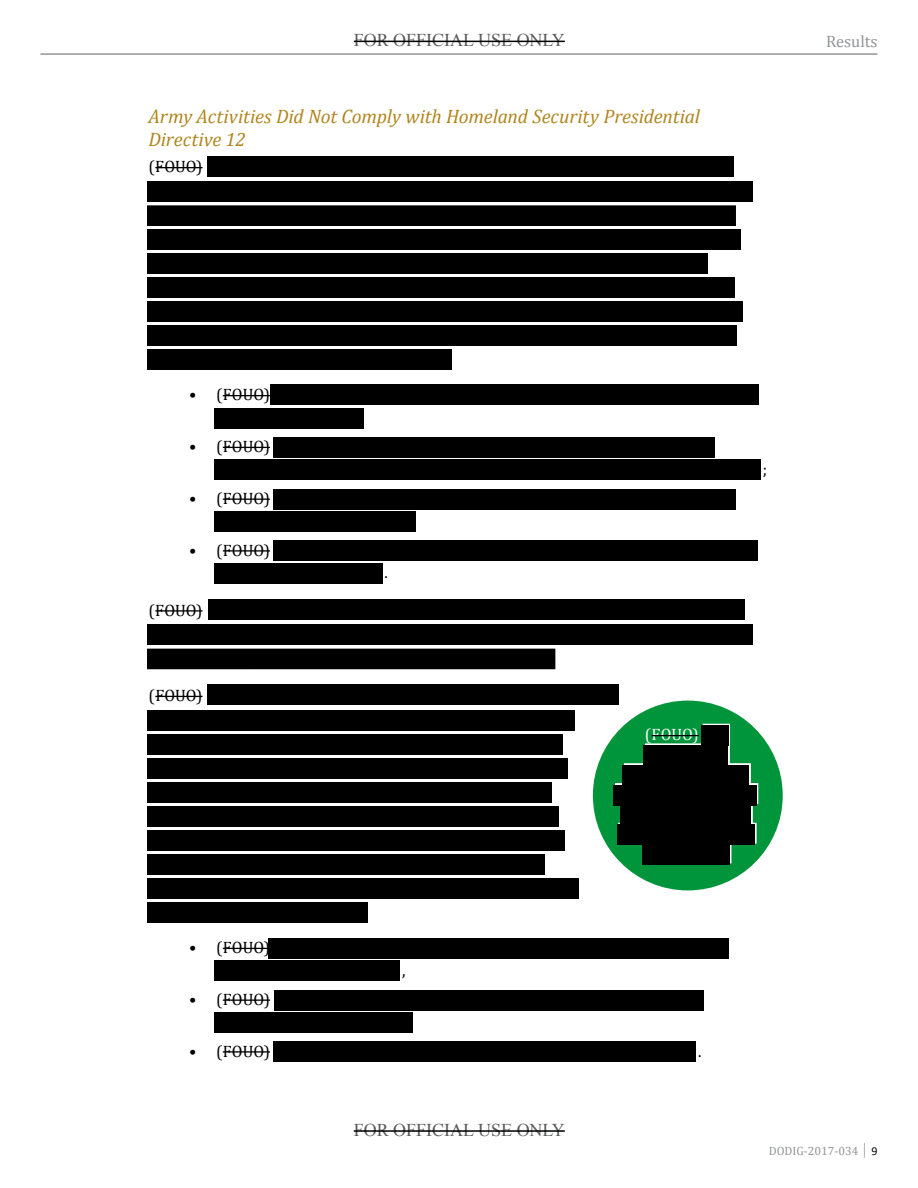
<style>
.page{position:relative;width:918px;height:1188px;background:#fff}
.page>*{position:absolute;margin:0;border:0;box-sizing:border-box;transform-origin:0 0}
.Heading_4{font:italic 19.5px/22.5px "Cambria";letter-spacing:-.005em;color:#b0851e}
.t1{font:18px "Times New Roman";color:#58595b}
.t2{font:16.5px "Cambria";color:#000}
.t3{font:16.5px "Cambria";color:#939598}
.t4{font:16.5px "Cambria";color:#fff}
.t5{font:12px "Cambria";color:#939598}
.s1{font-family:"Calibri";color:#000}
</style>
<div class="page">
<hr style="left:40px;top:53px;width:838px;height:2px;background:#939598">
<div style="left:208px;top:156px;width:526px;height:20px;background:#000"></div>
<div style="left:270px;top:384px;width:488px;height:20px;background:#000"></div>
<div style="left:208px;top:599px;width:536px;height:21px;background:#000"></div>
<div style="left:208px;top:685px;width:411px;height:20px;background:#000"></div>
<svg style="left:593px;top:701px;width:190px;height:189px"></svg>
<hr style="left:354px;top:41px;width:211px;height:1px;background:#000">
<hr style="left:354px;top:1130px;width:211px;height:2px;background:#000">
<hr style="left:155px;top:167px;width:48px;height:1px;background:#000">
<hr style="left:223px;top:395px;width:47px;height:1px;background:#000">
<hr style="left:223px;top:447px;width:47px;height:1px;background:#000">
<hr style="left:223px;top:499px;width:47px;height:1px;background:#000">
<hr style="left:223px;top:550px;width:47px;height:2px;background:#000">
<hr style="left:155px;top:610px;width:48px;height:2px;background:#000">
<hr style="left:155px;top:696px;width:48px;height:1px;background:#000">
<hr style="left:223px;top:948px;width:47px;height:1px;background:#000">
<hr style="left:223px;top:1000px;width:47px;height:1px;background:#000">
<hr style="left:223px;top:1051px;width:47px;height:2px;background:#000">
<hr style="left:652px;top:735px;width:47px;height:1px;background:#000">
<div style="left:147px;top:181px;width:606px;height:21px;background:#000"></div>
<div style="left:147px;top:205px;width:589px;height:21px;background:#000"></div>
<div style="left:147px;top:229px;width:593px;height:21px;background:#000"></div>
<div style="left:147px;top:253px;width:561px;height:21px;background:#000"></div>
<div style="left:147px;top:277px;width:587px;height:21px;background:#000"></div>
<div style="left:147px;top:301px;width:596px;height:21px;background:#000"></div>
<div style="left:147px;top:325px;width:590px;height:21px;background:#000"></div>
<div style="left:147px;top:349px;width:304px;height:21px;background:#000"></div>
<div style="left:214px;top:408px;width:150px;height:20px;background:#000"></div>
<div style="left:274px;top:437px;width:441px;height:21px;background:#000"></div>
<div style="left:214px;top:460px;width:547px;height:20px;background:#000"></div>
<div style="left:274px;top:489px;width:462px;height:20px;background:#000"></div>
<div style="left:214px;top:511px;width:202px;height:21px;background:#000"></div>
<div style="left:274px;top:541px;width:484px;height:20px;background:#000"></div>
<div style="left:214px;top:563px;width:169px;height:21px;background:#000"></div>
<div style="left:147px;top:625px;width:606px;height:20px;background:#000"></div>
<div style="left:147px;top:649px;width:408px;height:20px;background:#000"></div>
<div style="left:147px;top:710px;width:427px;height:21px;background:#000"></div>
<div style="left:147px;top:734px;width:415px;height:21px;background:#000"></div>
<div style="left:147px;top:758px;width:421px;height:21px;background:#000"></div>
<div style="left:147px;top:782px;width:405px;height:21px;background:#000"></div>
<div style="left:147px;top:806px;width:411px;height:21px;background:#000"></div>
<div style="left:147px;top:830px;width:418px;height:21px;background:#000"></div>
<div style="left:147px;top:854px;width:398px;height:21px;background:#000"></div>
<div style="left:147px;top:878px;width:431px;height:21px;background:#000"></div>
<div style="left:147px;top:902px;width:220px;height:21px;background:#000"></div>
<div style="left:269px;top:938px;width:460px;height:21px;background:#000"></div>
<div style="left:214px;top:961px;width:186px;height:20px;background:#000"></div>
<div style="left:274px;top:990px;width:429px;height:20px;background:#000"></div>
<div style="left:214px;top:1012px;width:199px;height:21px;background:#000"></div>
<div style="left:274px;top:1042px;width:422px;height:20px;background:#000"></div>
<div style="left:701px;top:725px;width:27px;height:21px;background:#000"></div>
<div style="left:644px;top:745px;width:84px;height:21px;background:#000"></div>
<div style="left:623px;top:765px;width:126px;height:21px;background:#000"></div>
<div style="left:614px;top:785px;width:143px;height:20px;background:#000"></div>
<div style="left:621px;top:805px;width:130px;height:20px;background:#000"></div>
<div style="left:617px;top:824px;width:138px;height:21px;background:#000"></div>
<div style="left:642px;top:844px;width:88px;height:21px;background:#000"></div>
<p class="t1" style="left:354px;top:28px;width:213px">FOR OFFICIAL USE ONLY</p>
<p class="Heading_4" style="left:148px;top:104px;width:553px">Army Activities Did Not Comply with Homeland Security Presidential<br>Directive 12</p>
<p class="t2" style="left:148px;top:157px;width:56px">(FOUO)</p>
<p class="t3" style="left:826px;top:31px;width:53px">Results</p>
<p class="t2" style="left:189px;top:385px;width:83px">• (FOUO)</p>
<p class="t2" style="left:189px;top:437px;width:83px">• (FOUO)</p>
<p class="t2" style="left:189px;top:489px;width:83px">• (FOUO)</p>
<p class="t2" style="left:189px;top:540px;width:83px">• (FOUO)</p>
<p class="t2" style="left:148px;top:600px;width:56px">(FOUO)</p>
<p class="t2" style="left:149px;top:686px;width:56px">(FOUO)</p>
<p class="t2" style="left:385px;top:563px;width:5px">.</p>
<p class="t2" style="left:763px;top:459px;width:6px">;</p>
<p class="t4" style="left:645px;top:725px;width:56px">(FOUO)</p>
<p class="t2" style="left:189px;top:938px;width:83px">• (FOUO)</p>
<p class="t2" style="left:189px;top:990px;width:83px">• (FOUO)</p>
<p class="t2" style="left:189px;top:1041px;width:83px">• (FOUO)</p>
<p class="t2" style="left:698px;top:1041px;width:5px">.</p>
<p class="t2" style="left:402px;top:960px;width:5px">,</p>
<p class="t1" style="left:354px;top:1117px;width:213px">FOR OFFICIAL USE ONLY</p>
<p class="t5" style="left:769px;top:1143px;width:110px">DODIG-2017-034 │ <span class="s1">9</span></p>
</div>
